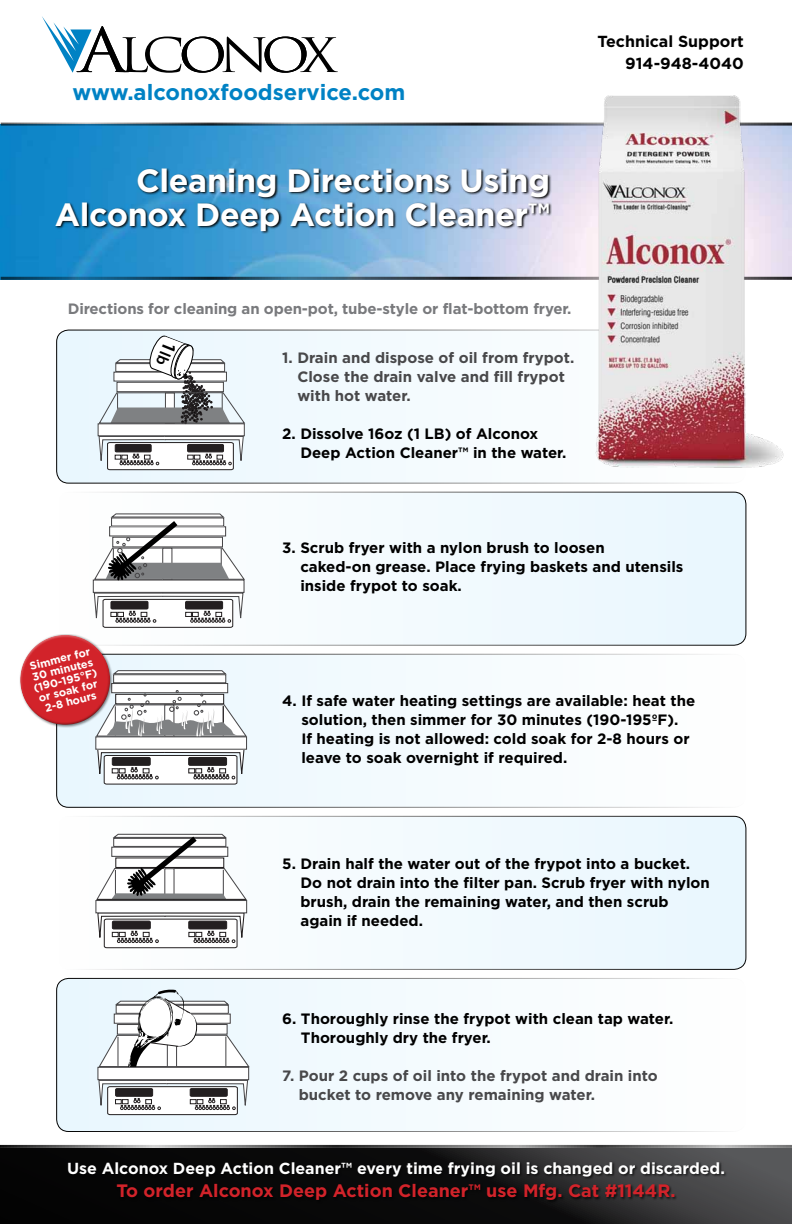
<style>
.page{position:relative;width:792px;height:1224px;background:#fff}
.page>*{position:absolute;margin:0;border:0;box-sizing:border-box;transform-origin:0 0}
.t1{font:700 32.2px/34px "Gotham";letter-spacing:-.01em;color:#fff;text-align:right}
.t2{font:700 22px "Gotham";color:#0082c4}
.t3{font:700 18px "Gotham";color:#d2232a}
.t4{font:700 16px "Gotham";color:#fff}
.t5{font:700 16px/22px "Gotham";color:#000;text-align:right}
.t6{font:700 15px/19px "Gotham";color:#000}
.t7{font:700 15px/19px "Gotham";color:#48484a}
.t8{font:700 15px "Gotham";letter-spacing:-.01em;color:#797a7d}
.t9{font:700 11px/11px "Gotham";color:#fff;text-align:center}
</style>
<div class="page">
<div style="left:57px;top:330px;width:689px;height:153px;background:#f2fafe;border-radius:12px"></div>
<div style="left:57px;top:492px;width:689px;height:153px;background:#f3fafe;border-radius:12px"></div>
<div style="left:56px;top:492px;width:690px;height:154px;border:1px solid #000;border-radius:12px"></div>
<div style="left:57px;top:654px;width:689px;height:153px;background:#f6fbfe;border-radius:12px"></div>
<div style="left:56px;top:654px;width:690px;height:154px;border:1px solid #000;border-radius:12px"></div>
<div style="left:57px;top:816px;width:689px;height:153px;background:#f2fafe;border-radius:12px"></div>
<div style="left:56px;top:816px;width:690px;height:154px;border:1px solid #000;border-radius:12px"></div>
<div style="left:57px;top:978px;width:689px;height:154px;background:#f5fbfe;border-radius:12px"></div>
<div style="left:56px;top:978px;width:690px;height:154px;border:1px solid #000;border-radius:12px"></div>
<svg style="left:0;top:1148px;width:792px;height:76px;background:#1b1b1c"></svg>
<img style="left:0;top:125px;width:499px;height:155px">
<hr style="left:1px;top:123px;width:791px;height:3px;background:#000">
<hr style="left:1px;top:277px;width:791px;height:3px;background:#000">
<svg style="left:42px;top:16px;width:296px;height:57px"></svg>
<hr style="left:0;top:1145px;width:792px;height:3px;background:#000">
<div style="left:98px;top:424px;width:146px;height:12px;background:#fff"></div>
<svg style="left:98px;top:435px;width:146px;height:36px"></svg>
<div style="left:93px;top:580px;width:151px;height:12px;background:#fff"></div>
<svg style="left:93px;top:592px;width:151px;height:36px"></svg>
<svg style="left:93px;top:513px;width:152px;height:68px"></svg>
<svg style="left:98px;top:989px;width:152px;height:129px"></svg>
<div style="left:98px;top:1067px;width:151px;height:13px;background:#fff"></div>
<div style="left:97px;top:1067px;width:152px;height:13px;border:1px solid #484749"></div>
<svg style="left:97px;top:750px;width:148px;height:37px"></svg>
<div style="left:96px;top:737px;width:151px;height:12px;background:#fff"></div>
<div style="left:95px;top:736px;width:152px;height:14px;border:1px solid #484749"></div>
<svg style="left:114px;top:670px;width:113px;height:5px"></svg>
<div style="left:112px;top:684px;width:116px;height:9px;background:#fff"></div>
<div style="left:111px;top:683px;width:117px;height:10px;border:1px solid #484749"></div>
<div style="left:114px;top:675px;width:112px;height:8px;background:#fff"></div>
<div style="left:113px;top:674px;width:113px;height:9px;border:1px solid #484749"></div>
<svg style="left:95px;top:690px;width:153px;height:52px"></svg>
<svg style="left:97px;top:913px;width:148px;height:37px"></svg>
<div style="left:96px;top:901px;width:151px;height:12px;background:#fff"></div>
<svg style="left:95px;top:833px;width:153px;height:68px"></svg>
<hr style="left:97px;top:899px;width:149px;height:1px;background:#231f20">
<img style="left:54px;top:168px;width:445px;height:66px">
<div style="left:19px;top:634px;width:95px;height:94px;background:#000;opacity:.48"></div>
<div style="left:20px;top:633px;width:86px;height:69px;background:#fff;opacity:.75"></div>
<div style="left:24px;top:654px;width:88px;height:71px;background:#000;opacity:.75"></div>
<img style="left:499px;top:95px;width:293px;height:438px">
<div style="left:67px;top:1161px;width:660px;height:42px;background:#000;opacity:.75"></div>
<svg style="left:98px;top:335px;width:148px;height:89px"></svg>
<h2 class="t2" style="left:73px;top:79px;width:334px">www.alconoxfoodservice.com</h2>
<h1 class="t1" style="left:55px;top:163px;width:497px">Cleaning Directions Using<br>Alconox Deep Action Cleaner™</h1>
<p class="t5" style="left:597px;top:30px;width:148px">Technical Support<br>914-948-4040</p>
<p class="t8" style="left:68px;top:300px;width:505px">Directions for cleaning an open-pot, tube-style or flat-bottom fryer.</p>
<p class="t7" style="left:297px;top:347px;width:279px;text-indent:-15px">1. Drain and dispose of oil from frypot.<br>Close the drain valve and fill frypot with hot water.</p>
<p class="t6" style="left:300px;top:423px;width:268px;text-indent:-18px">2. Dissolve 16oz (1 LB) of Alconox<br>Deep Action Cleaner™ in the water.</p>
<p class="t9" style="left:27px;top:661px;width:67px;rotate:-14deg">Simmer for<br>30 minutes (190-195°F) or soak for<br>2-8 hours</p>
<p class="t6" style="left:300px;top:537px;width:385px;text-indent:-18px">3. Scrub fryer with a nylon brush to loosen<br>caked-on grease. Place frying baskets and utensils inside frypot to soak.</p>
<p class="t6" style="left:301px;top:690px;width:395px;text-indent:-19px">4. If safe water heating settings are available: heat the solution, then simmer for 30 minutes (190-195ºF).<br>If heating is not allowed: cold soak for 2-8 hours or leave to soak overnight if required.</p>
<p class="t6" style="left:300px;top:853px;width:411px;text-indent:-18px">5. Drain half the water out of the frypot into a bucket.<br>Do not drain into the filter pan. Scrub fryer with nylon brush, drain the remaining water, and then scrub again if needed.</p>
<p class="t6" style="left:301px;top:1008px;width:374px;text-indent:-19px">6. Thoroughly rinse the frypot with clean tap water.<br>Thoroughly dry the fryer.</p>
<p class="t7" style="left:299px;top:1065px;width:361px;text-indent:-17px">7. Pour 2 cups of oil into the frypot and drain into bucket to remove any remaining water.</p>
<p class="t4" style="left:67px;top:1159px;width:659px">Use Alconox Deep Action Cleaner™ every time frying oil is changed or discarded.</p>
<p class="t3" style="left:117px;top:1181px;width:560px">To order Alconox Deep Action Cleaner™ use Mfg. Cat #1144R.</p>
</div>
